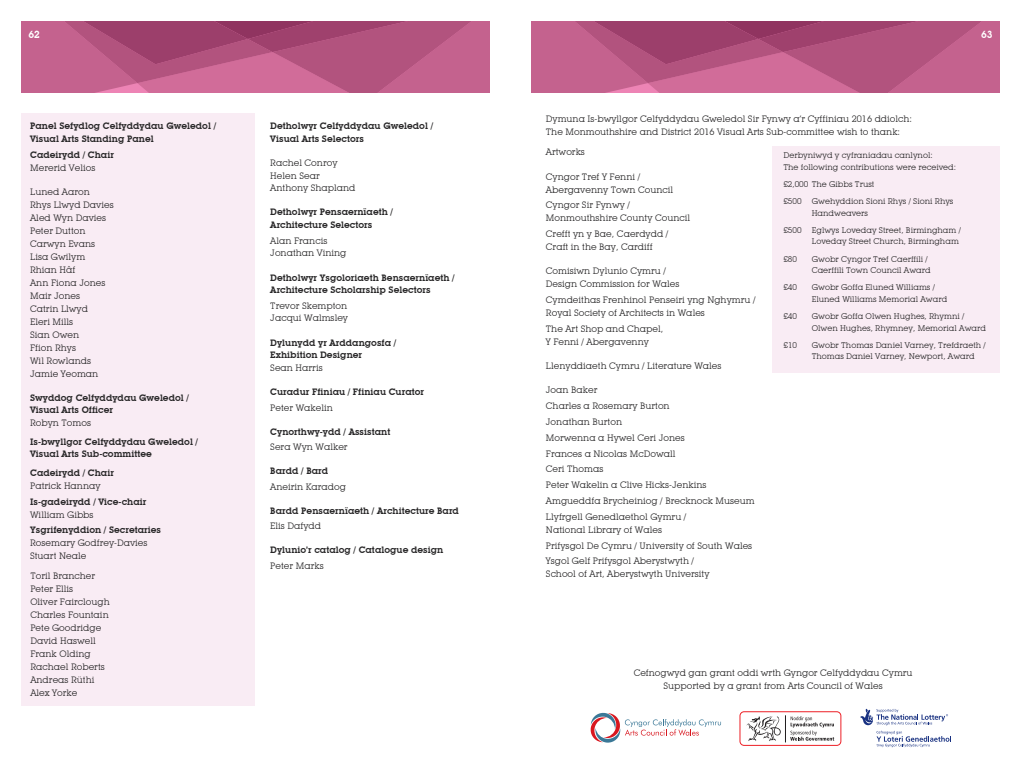
<style>
.page{position:relative;width:1021px;height:766px;background:#fff}
.page>*{position:absolute;margin:0;border:0;box-sizing:border-box;transform-origin:0 0}
.t1{font:600 10px "Lubalin Graph IT Cby BT";color:#fff}
.t2{font:9px/12.9px "Lubalin Graph IT Cby BT";color:#272627}
.t3{font:600 9px/12.7px "Lubalin Graph IT Cby BT";color:#272627}
.t4{font:8px/11.5px "Lubalin Graph IT Cby BT";color:#272627}
</style>
<div class="page">
<div style="left:772px;top:146px;width:227px;height:226px;background:#f9ecf4"></div>
<div style="left:21px;top:113px;width:234px;height:593px;background:#f9ecf4"></div>
<svg style="left:531px;top:21px;width:468px;height:71px;background:#b75783"></svg>
<svg style="left:21px;top:21px;width:468px;height:71px;background:#b75783"></svg>
<svg style="left:590px;top:712px;width:131px;height:30px"></svg>
<div style="left:739px;top:711px;width:102px;height:34px;border:1px solid #ed1f26;border-radius:4px"></div>
<svg style="left:746px;top:715px;width:88px;height:27px"></svg>
<svg style="left:860px;top:708px;width:91px;height:39px"></svg>
<p class="t1" style="left:28px;top:28px;width:13px">62</p>
<p class="t1" style="left:981px;top:28px;width:13px">63</p>
<p class="t3" style="left:30px;top:119px;width:187px">Panel Sefydlog Celfyddydau Gweledol /<br>Visual Arts Standing Panel</p>
<p class="t3" style="left:30px;top:148px;width:85px">Cadeirydd / Chair</p>
<p class="t2" style="left:30px;top:161px;width:67px">Mererid Velios</p>
<p class="t2" style="left:30px;top:185px;width:85px">Luned Aaron<br>Rhys Llwyd Davies<br>Aled Wyn Davies<br>Peter Dutton<br>Carwyn Evans<br>Lisa Gwilym<br>Rhian Hâf<br>Ann Fiona Jones<br>Mair Jones<br>Catrin Llwyd<br>Eleri Mills<br>Sian Owen<br>Ffion Rhys<br>Wil Rowlands<br>Jamie Yeoman</p>
<p class="t3" style="left:30px;top:391px;width:160px">Swyddog Celfyddydau Gweledol /<br>Visual Arts Officer</p>
<p class="t2" style="left:30px;top:416px;width:62px">Robyn Tomos</p>
<p class="t3" style="left:30px;top:435px;width:169px">Is-bwyllgor Celfyddydau Gweledol /<br>Visual Arts Sub-committee</p>
<p class="t3" style="left:30px;top:466px;width:85px">Cadeirydd / Chair</p>
<p class="t2" style="left:30px;top:479px;width:72px">Patrick Hannay</p>
<p class="t3" style="left:30px;top:495px;width:118px">Is-gadeirydd / Vice-chair</p>
<p class="t2" style="left:30px;top:507px;width:65px">William Gibbs</p>
<p class="t3" style="left:30px;top:523px;width:132px">Ysgrifenyddion / Secretaries</p>
<p class="t2" style="left:30px;top:536px;width:119px">Rosemary Godfrey-Davies<br>Stuart Neale</p>
<p class="t2" style="left:30px;top:569px;width:81px">Toril Brancher<br>Peter Ellis<br>Oliver Fairclough<br>Charles Fountain<br>Pete Goodridge<br>David Haswell<br>Frank Olding<br>Rachael Roberts<br>Andreas Rüthi<br>Alex Yorke</p>
<p class="t3" style="left:270px;top:120px;width:164px">Detholwyr Celfyddydau Gweledol /<br>Visual Arts Selectors</p>
<p class="t2" style="left:270px;top:156px;width:87px">Rachel Conroy<br>Helen Sear<br>Anthony Shapland</p>
<p class="t3" style="left:270px;top:206px;width:124px">Detholwyr Pensaernïaeth /<br>Architecture Selectors</p>
<p class="t2" style="left:270px;top:234px;width:78px">Alan Francis<br>Jonathan Vining</p>
<p class="t3" style="left:270px;top:271px;width:186px">Detholwyr Ysgoloriaeth Bensaernïaeth /<br>Architecture Scholarship Selectors</p>
<p class="t2" style="left:270px;top:299px;width:79px">Trevor Skempton<br>Jacqui Walmsley</p>
<p class="t3" style="left:270px;top:336px;width:127px">Dylunydd yr Arddangosfa /<br>Exhibition Designer</p>
<p class="t2" style="left:270px;top:361px;width:54px">Sean Harris</p>
<p class="t3" style="left:270px;top:385px;width:155px">Curadur Ffiniau / Ffiniau Curator</p>
<p class="t2" style="left:270px;top:401px;width:64px">Peter Wakelin</p>
<p class="t3" style="left:270px;top:425px;width:122px">Cynorthwy-ydd / Assistant</p>
<p class="t2" style="left:270px;top:440px;width:79px">Sera Wyn Walker</p>
<p class="t3" style="left:270px;top:464px;width:59px">Bardd / Bard</p>
<p class="t2" style="left:270px;top:480px;width:77px">Aneirin Karadog</p>
<p class="t3" style="left:270px;top:504px;width:190px">Bardd Pensaernïaeth / Architecture Bard</p>
<p class="t2" style="left:270px;top:519px;width:52px">Elis Dafydd</p>
<p class="t3" style="left:270px;top:543px;width:174px">Dylunio’r catalog / Catalogue design</p>
<p class="t2" style="left:270px;top:559px;width:55px">Peter Marks</p>
<p class="t2" style="left:546px;top:112px;width:368px">Dymuna Is-bwyllgor Celfyddydau Gweledol Sir Fynwy a’r Cyffiniau 2016 ddiolch:<br>The Monmouthshire and District 2016 Visual Arts Sub-committee wish to thank:</p>
<p class="t2" style="left:546px;top:145px;width:41px">Artworks</p>
<p class="t2" style="left:546px;top:170px;width:129px">Cyngor Tref Y Fenni /<br>Abergavenny Town Council</p>
<p class="t2" style="left:546px;top:198px;width:146px">Cyngor Sir Fynwy /<br>Monmouthshire County Council</p>
<p class="t2" style="left:546px;top:227px;width:124px">Crefft yn y Bae, Caerdydd /<br>Craft in the Bay, Cardiff</p>
<p class="t2" style="left:546px;top:264px;width:135px">Comisiwn Dylunio Cymru /<br>Design Commission for Wales</p>
<p class="t2" style="left:546px;top:293px;width:211px">Cymdeithas Frenhinol Penseiri yng Nghymru /<br>Royal Society of Architects in Wales</p>
<p class="t2" style="left:546px;top:322px;width:119px">The Art Shop and Chapel,<br>Y Fenni / Abergavenny</p>
<p class="t2" style="left:546px;top:359px;width:177px">Llenyddiaeth Cymru / Literature Wales</p>
<p class="t2" style="left:546px;top:382px;width:210px;line-height:15.8px">Joan Baker<br>Charles a Rosemary Burton<br>Jonathan Burton<br>Morwenna a Hywel Ceri Jones<br>Frances a Nicolas McDowall<br>Ceri Thomas<br>Peter Wakelin a Clive Hicks-Jenkins<br>Amgueddfa Brycheiniog / Brecknock Museum<br>Llyfrgell Genedlaethol Gymru /</p>
<p class="t2" style="left:546px;top:521px;width:208px;line-height:15.8px">National Library of Wales<br>Prifysgol De Cymru / University of South Wales<br>Ysgol Gelf Prifysgol Aberystwyth /</p>
<p class="t2" style="left:546px;top:567px;width:165px">School of Art, Aberystwyth University</p>
<p class="t4" style="left:783px;top:150px;width:174px">Derbyniwyd y cyfraniadau canlynol:<br>The following contributions were received:</p>
<p class="t4" style="left:783px;top:175px;width:92px;line-height:17.2px">£2,000 The Gibbs Trust £500</p>
<p class="t4" style="left:811px;top:195px;width:143px">Gwehyddion Sioni Rhys / Sioni Rhys<br>Handweavers</p>
<p class="t4" style="left:783px;top:224px;width:20px">£500</p>
<p class="t4" style="left:811px;top:224px;width:151px">Eglwys Loveday Street, Birmingham /<br>Loveday Street Church, Birmingham</p>
<p class="t4" style="left:783px;top:253px;width:15px">£80</p>
<p class="t4" style="left:811px;top:253px;width:121px">Gwobr Cyngor Tref Caerffili /<br>Caerffili Town Council Award</p>
<p class="t4" style="left:783px;top:281px;width:15px">£40</p>
<p class="t4" style="left:811px;top:281px;width:137px">Gwobr Goffa Eluned Williams /<br>Eluned Williams Memorial Award</p>
<p class="t4" style="left:783px;top:310px;width:15px">£40</p>
<p class="t4" style="left:811px;top:310px;width:176px">Gwobr Goffa Olwen Hughes, Rhymni /<br>Olwen Hughes, Rhymney, Memorial Award</p>
<p class="t4" style="left:783px;top:339px;width:15px">£10</p>
<p class="t4" style="left:811px;top:339px;width:175px">Gwobr Thomas Daniel Varney, Trefdraeth /<br>Thomas Daniel Varney, Newport, Award</p>
<p class="t2" style="left:633px;top:666px;width:280px;text-align:center">Cefnogwyd gan grant oddi wrth Gyngor Celfyddydau Cymru<br>Supported by a grant from Arts Council of Wales</p>
</div>
